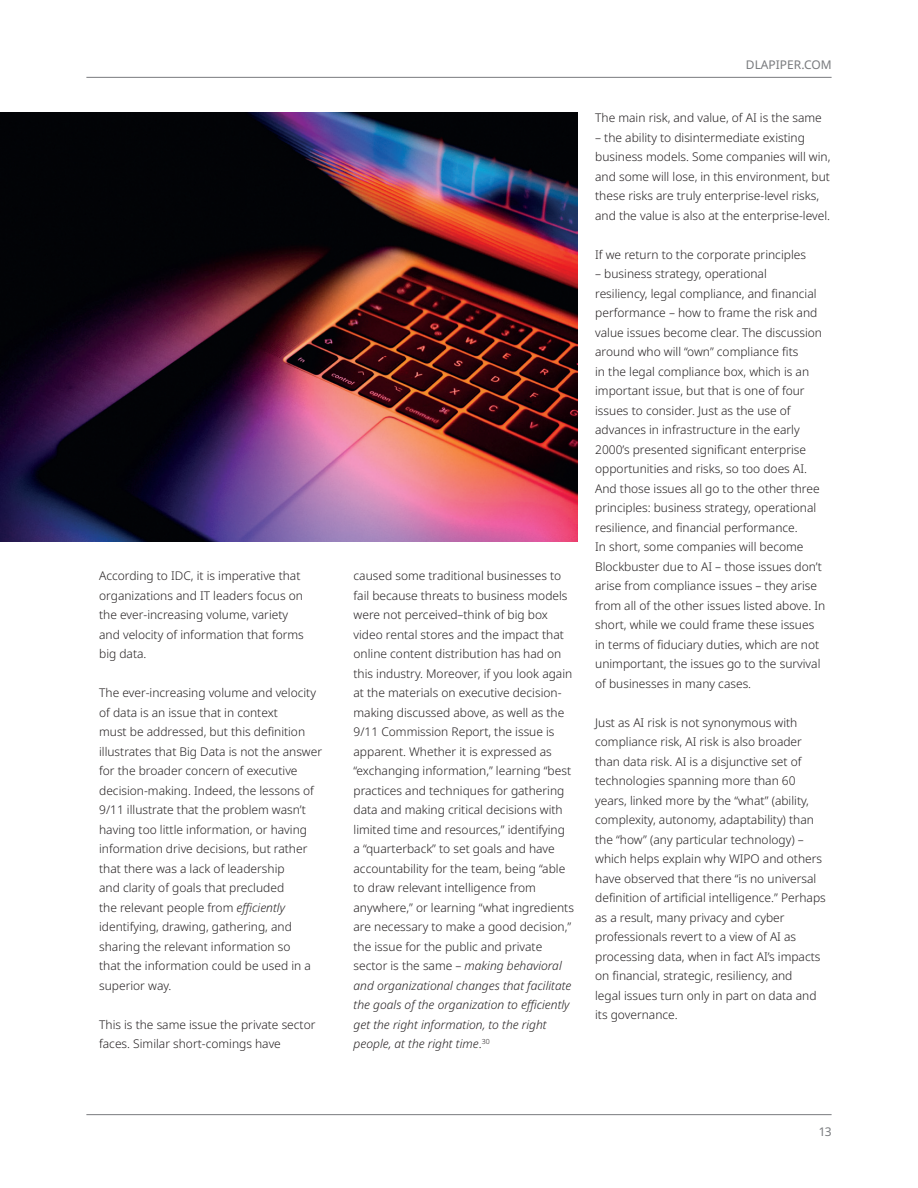
<style>
.page{position:relative;width:918px;height:1188px;background:#fff}
.page>*{position:absolute;margin:0;border:0;box-sizing:border-box;transform-origin:0 0}
.Body_copy_-_indent{font:300 12px/19.5px "Noto Sans";color:#231f20}
.Body_copy{font:300 12px/19.5px "Noto Sans";color:#231f20}
.t1{font:12px "Noto Sans";color:#787a7d}
.s1{font-style:italic}
</style>
<div class="page">
<hr style="left:86px;top:1114px;width:746px;height:1px;background:#787a7d">
<hr style="left:86px;top:77px;width:746px;height:1px;background:#787a7d">
<img style="left:0;top:112px;width:577px;height:429px">
<p class="Body_copy_-_indent" style="left:99px;top:567px;width:206px">According to IDC, it is imperative that organizations and IT leaders focus on the ever-increasing volume, variety and velocity of information that forms big data.</p>
<p class="Body_copy_-_indent" style="left:99px;top:684px;width:225px">The ever-increasing volume and velocity of data is an issue that in context<br>must be addressed, but this definition illustrates that Big Data is not the answer for the broader concern of executive decision-making. Indeed, the lessons of 9/11 illustrate that the problem wasn’t having too little information, or having information drive decisions, but rather that there was a lack of leadership<br>and clarity of goals that precluded<br>the relevant people from <span class="s1">efficiently </span>identifying, drawing, gathering, and sharing the relevant information so<br>that the information could be used in a superior way.</p>
<p class="Body_copy_-_indent" style="left:99px;top:1015px;width:218px">This is the same issue the private sector faces. Similar short-comings have</p>
<p class="Body_copy_-_indent" style="left:354px;top:567px;width:222px">caused some traditional businesses to fail because threats to business models were not perceived–think of big box video rental stores and the impact that online content distribution has had on this industry. Moreover, if you look again at the materials on executive decision&shy;making discussed above, as well as the 9/11 Commission Report, the issue is apparent. Whether it is expressed as “exchanging information,” learning “best practices and techniques for gathering data and making critical decisions with limited time and resources,” identifying a “quarterback” to set goals and have accountability for the team, being “able to draw relevant intelligence from anywhere,” or learning “what ingredients are necessary to make a good decision,” the issue for the public and private sector is the same – <span class="s1">making behavioral and organizational changes that facilitate the goals of the organization to efficiently get the right information, to the right people, at the right time</span>.<sup>30</sup></p>
<p class="t1" style="left:746px;top:56px;width:87px">DLAPIPER.COM</p>
<p class="Body_copy" style="left:595px;top:108px;width:228px">The main risk, and value, of AI is the same</p>
<p class="Body_copy" style="left:595px;top:128px;width:237px">– the ability to disintermediate existing business models. Some companies will win, and some will lose, in this environment, but these risks are truly enterprise-level risks, and the value is also at the enterprise-level.</p>
<p class="Body_copy" style="left:595px;top:245px;width:212px">If we return to the corporate principles</p>
<p class="Body_copy" style="left:595px;top:264px;width:232px">– business strategy, operational<br>resiliency, legal compliance, and financial performance – how to frame the risk and value issues become clear. The discussion around who will “own” compliance fits<br>in the legal compliance box, which is an important issue, but that is one of four issues to consider. Just as the use of advances in infrastructure in the early 2000’s presented significant enterprise opportunities and risks, so too does AI.<br>And those issues all go to the other three principles: business strategy, operational resilience, and financial performance.<br>In short, some companies will become Blockbuster due to AI – those issues don’t arise from compliance issues – they arise from all of the other issues listed above. In short, while we could frame these issues in terms of fiduciary duties, which are not unimportant, the issues go to the survival of businesses in many cases.</p>
<p class="Body_copy" style="left:595px;top:713px;width:232px">Just as AI risk is not synonymous with compliance risk, AI risk is also broader than data risk. AI is a disjunctive set of technologies spanning more than 60 years, linked more by the “what” (ability, complexity, autonomy, adaptability) than the “how” (any particular technology) – which helps explain why WIPO and others have observed that there “is no universal definition of artificial intelligence.” Perhaps as a result, many privacy and cyber professionals revert to a view of AI as processing data, when in fact AI’s impacts on financial, strategic, resiliency, and<br>legal issues turn only in part on data and its governance.</p>
<p class="t1" style="left:819px;top:1123px;width:14px">13</p>
</div>
